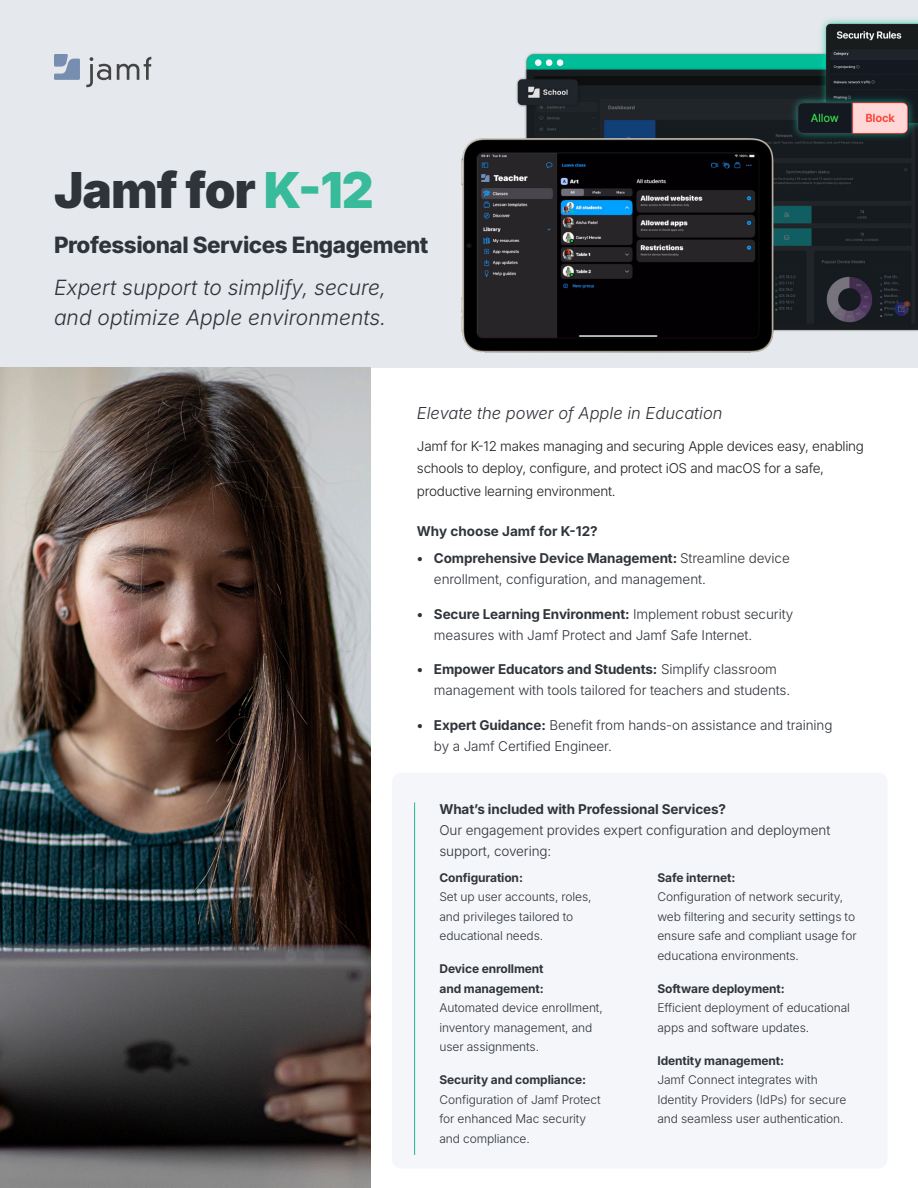
<style>
.page{position:relative;width:918px;height:1188px;background:#fff}
.page>*{position:absolute;margin:0;border:0;box-sizing:border-box;transform-origin:0 0}
.H1_inter{font:900 49.5px "Inter";letter-spacing:-.02em;color:#2f343a}
.H1_inter-2{font:800 22.5px "Inter";letter-spacing:-.02em;color:#2f343a}
.H5__H1_Sub{font:italic 300 21px/30px "Inter";color:#2f343a}
.H1_inter-3{font:italic 300 16.5px "Inter";color:#2f343a}
.body_bullets{font:300 13.5px/21px "Inter";letter-spacing:-.01em;color:#2f343a}
.body_inter{font:300 13.5px/22.5px "Inter";letter-spacing:-.02em;color:#231f20}
.body_bullets-2{font:700 13.5px "Inter";letter-spacing:-.01em;color:#2f343a}
.body_bullets-3{font:300 12px/19.5px "Inter";letter-spacing:-.01em;color:#2f343a}
.s1{color:#37bb9a}
.s2{font-weight:700}
</style>
<div class="page">
<div style="left:0;top:0;width:918px;height:368px;background:#e5e8ec"></div>
<img style="left:0;top:368px;width:370px;height:820px">
<div style="left:392px;top:772px;width:496px;height:396px;background:#f4f6f9;border-radius:9px"></div>
<svg style="left:117px;top:57px;width:34px;height:23px"></svg>
<svg style="left:86px;top:57px;width:25px;height:30px"></svg>
<svg style="left:54px;top:54px;width:26px;height:26px"></svg>
<img style="left:461px;top:18px;width:457px;height:335px">
<hr style="left:414px;top:802px;width:1px;height:353px;background:#37bb9a">
<p class="H1_inter" style="left:54px;top:153px;width:321px">Jamf for <span class="s1">K-12</span></p>
<p class="H1_inter-2" style="left:54px;top:228px;width:376px">Professional Services Engagement</p>
<p class="H5__H1_Sub" style="left:54px;top:272px;width:334px">Expert support to simplify, secure, and optimize Apple environments.</p>
<p class="H1_inter-3" style="left:417px;top:401px;width:307px">Elevate the power of Apple in Education</p>
<p class="body_inter" style="left:417px;top:434px;width:449px">Jamf for K-12 makes managing and securing Apple devices easy, enabling schools to deploy, configure, and protect iOS and macOS for a safe, productive learning environment.</p>
<h4 class="body_bullets-2" style="left:417px;top:521px;width:182px">Why choose Jamf for K-12?</h4>
<p class="body_bullets" style="left:434px;top:548px;width:357px;text-indent:-17px"><span class="s2">• Comprehensive Device Management:</span> Streamline device enrollment, configuration, and management.</p>
<p class="body_bullets" style="left:434px;top:603px;width:361px;text-indent:-17px"><span class="s2">• Secure Learning Environment:</span> Implement robust security measures with Jamf Protect and Jamf Safe Internet.</p>
<p class="body_bullets" style="left:434px;top:659px;width:358px;text-indent:-17px"><span class="s2">• Empower Educators and Students:</span> Simplify classroom management with tools tailored for teachers and students.</p>
<p class="body_bullets" style="left:434px;top:714px;width:400px;text-indent:-17px"><span class="s2">• Expert Guidance:</span> Benefit from hands-on assistance and training by a Jamf Certified Engineer.</p>
<p class="body_bullets-2" style="left:440px;top:799px;width:288px">What’s included with Professional Services?</p>
<p class="body_bullets" style="left:440px;top:819px;width:392px">Our engagement provides expert configuration and deployment support, covering:</p>
<p class="body_bullets-3" style="left:440px;top:867px;width:154px"><span class="s2">Configuration:<br></span>Set up user accounts, roles, and privileges tailored to educational needs.</p>
<p class="body_bullets-3" style="left:440px;top:959px;width:165px"><span class="s2">Device enrollment<br>and management:<br></span>Automated device enrollment, inventory management, and user assignments.</p>
<p class="body_bullets-3" style="left:440px;top:1070px;width:163px"><span class="s2">Security and compliance:<br></span>Configuration of Jamf Protect for enhanced Mac security and compliance.</p>
<p class="body_bullets-3" style="left:657px;top:867px;width:201px"><span class="s2">Safe internet:<br></span>Configuration of network security, web filtering and security settings to ensure safe and compliant usage for educationa environments.</p>
<p class="body_bullets-3" style="left:657px;top:978px;width:194px"><span class="s2">Software deployment:<br></span>Efficient deployment of educational apps and software updates.</p>
<p class="body_bullets-3" style="left:657px;top:1050px;width:190px"><span class="s2">Identity management:<br></span>Jamf Connect integrates with<br>Identity Providers (IdPs) for secure and seamless user authentication.</p>
</div>
